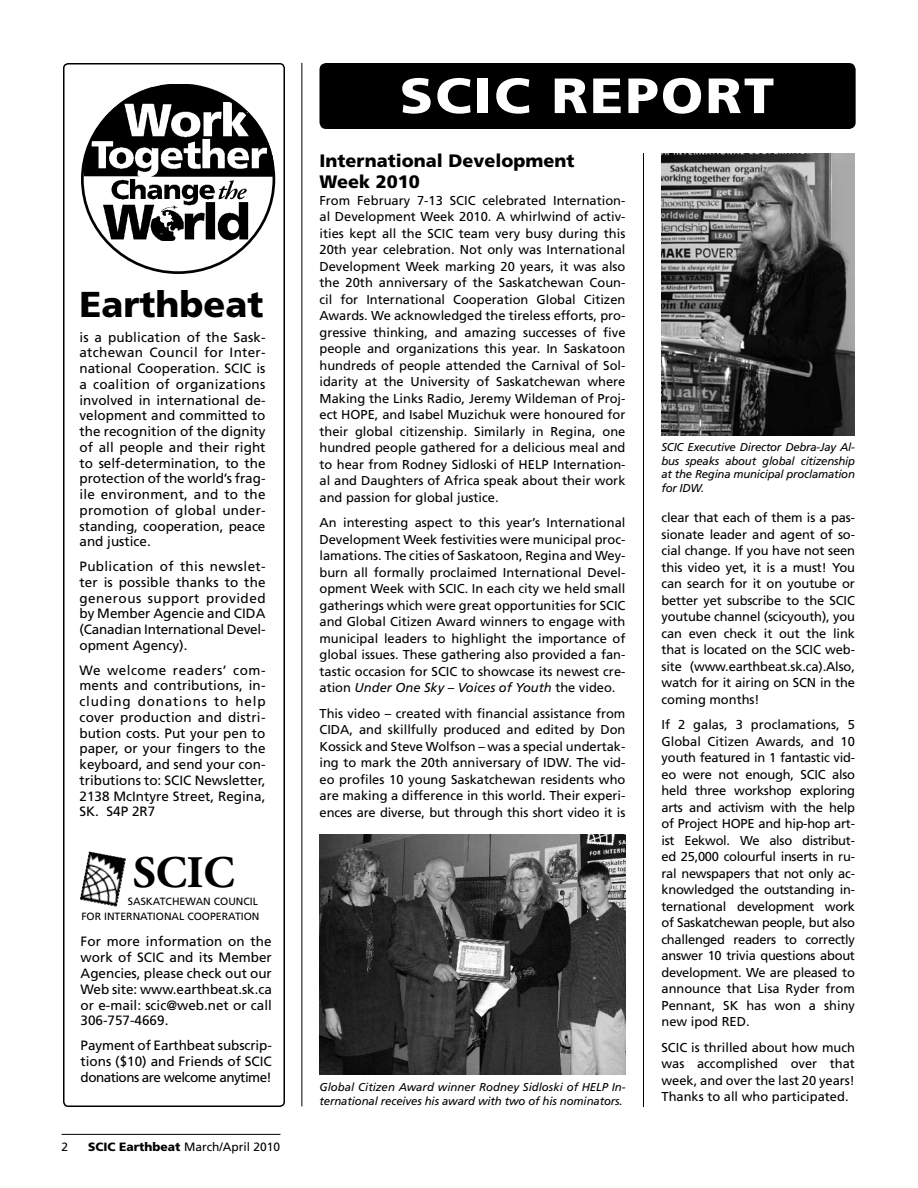
<style>
.page{position:relative;width:918px;height:1188px;background:#fff}
.page>*{position:absolute;margin:0;border:0;box-sizing:border-box;transform-origin:0 0}
.t1{font:900 49.5px "Frutiger";letter-spacing:.04em;color:#fff;scale:1.1 1}
.t2{font:700 45px "Adobe Garamond";color:#000}
.t3{font:900 36px "Frutiger";color:#000}
.t4{font:900 18px/21px "Frutiger";color:#000}
.t5{font:13.5px/15.8px "Frutiger";color:#000;text-align:justify}
.t6{font:12.9px/16.5px "Frutiger";color:#000;text-align:justify}
.t7{font:12px "Frutiger";color:#000}
.t8{font:italic 11.4px/13.6px "Frutiger";letter-spacing:-.01em;color:#000}
.t9{font:10.5px/14.2px "Frutiger";color:#000;text-align:right}
.s1{font-weight:900}
.s2{font-style:italic}
</style>
<div class="page">
<div style="left:63px;top:63px;width:222px;height:1044px;border:2px solid #000;border-radius:4px"></div>
<img style="left:80px;top:851px;width:46px;height:56px">
<img style="left:84px;top:84px;width:190px;height:157px">
<hr style="left:302px;top:63px;width:1px;height:1043px;background:#000">
<div style="left:320px;top:63px;width:536px;height:66px;background:#000;border-radius:7px"></div>
<hr style="left:62px;top:1134px;width:218px;height:1px;background:#000">
<img style="left:662px;top:153px;width:193px;height:283px">
<img style="left:320px;top:834px;width:306px;height:240px">
<hr style="left:643px;top:153px;width:1px;height:954px;background:#000">
<h3 class="t3" style="left:80px;top:283px;width:185px">Earthbeat</h3>
<p class="t5" style="left:80px;top:329px;width:188px">is a publication of the Sask&shy;atchewan Council for Inter&shy;national Cooperation. SCIC is a coalition of organizations involved in international de&shy;velopment and committed to the recognition of the dignity of all people and their right to self-determination, to the protection of the world’s frag&shy;ile environment, and to the promotion of global under&shy;standing, cooperation, peace and justice.</p>
<p class="t5" style="left:80px;top:558px;width:188px">Publication of this newslet&shy;ter is possible thanks to the generous support provided by Member Agencie and CIDA (Canadian International Devel&shy;opment Agency).</p>
<p class="t5" style="left:80px;top:662px;width:188px">We welcome readers’ com&shy;ments and contributions, in&shy;cluding donations to help cover production and distri&shy;bution costs. Put your pen to paper, or your fingers to the keyboard, and send your con&shy;tributions to: SCIC Newsletter, 2138 McIntyre Street, Regina, SK. S4P 2R7</p>
<h2 class="t2" style="left:133px;top:848px;width:103px">SCIC</h2>
<p class="t9" style="left:81px;top:894px;width:180px">SASKATCHEWAN COUNCIL<br>FOR INTERNATIONAL COOPERATION</p>
<p class="t5" style="left:81px;top:933px;width:193px">For more information on the work of SCIC and its Member Agencies, please check out our Web site: www.earthbeat.sk.ca or e-mail: scic@web.net or call 306-757-4669.</p>
<p class="t5" style="left:81px;top:1038px;width:193px">Payment of Earthbeat subscrip&shy;tions ($10) and Friends of SCIC donations are welcome anytime!</p>
<p class="t7" style="left:62px;top:1140px;width:8px">2</p>
<p class="t7" style="left:88px;top:1140px;width:194px"><span class="s1">SCIC Earthbeat</span> March/April 2010</p>
<h1 class="t1" style="left:400px;top:66px;width:342px">SCIC REPORT</h1>
<h3 class="t4" style="left:320px;top:150px;width:256px">International Development<br>Week 2010</h3>
<p class="t6" style="left:320px;top:192px;width:308px">From February 7-13 SCIC celebrated Internation&shy;al Development Week 2010. A whirlwind of activ&shy;ities kept all the SCIC team very busy during this 20th year celebration. Not only was International Development Week marking 20 years, it was also the 20th anniversary of the Saskatchewan Coun&shy;cil for International Cooperation Global Citizen Awards. We acknowledged the tireless efforts, pro&shy;gressive thinking, and amazing successes of five people and organizations this year. In Saskatoon hundreds of people attended the Carnival of Sol&shy;idarity at the University of Saskatchewan where Making the Links Radio, Jeremy Wildeman of Proj&shy;ect HOPE, and Isabel Muzichuk were honoured for their global citizenship. Similarly in Regina, one hundred people gathered for a delicious meal and to hear from Rodney Sidloski of HELP Internation&shy;al and Daughters of Africa speak about their work and passion for global justice.</p>
<p class="t6" style="left:320px;top:514px;width:308px">An interesting aspect to this year’s International Development Week festivities were municipal proc&shy;lamations. The cities of Saskatoon, Regina and Wey&shy;burn all formally proclaimed International Devel&shy;opment Week with SCIC. In each city we held small gatherings which were great opportunities for SCIC and Global Citizen Award winners to engage with municipal leaders to highlight the importance of global issues. These gathering also provided a fan&shy;tastic occasion for SCIC to showcase its newest cre&shy;ation <span class="s2">Under One Sky – Voices of Youth</span> the video.</p>
<p class="t6" style="left:320px;top:705px;width:308px">This video – created with financial assistance from CIDA, and skillfully produced and edited by Don Kossick and Steve Wolfson – was a special undertak&shy;ing to mark the 20th anniversary of IDW. The vid&shy;eo profiles 10 young Saskatchewan residents who are making a difference in this world. Their experi&shy;ences are diverse, but through this short video it is</p>
<p class="t8" style="left:320px;top:1081px;width:308px">Global Citizen Award winner Rodney Sidloski of HELP In&shy;ternational receives his award with two of his nominators.</p>
<p class="t8" style="left:662px;top:440px;width:195px;text-align:justify">SCIC Executive Director Debra-Jay Al&shy;bus speaks about global citizenship at the Regina municipal proclamation for IDW.</p>
<p class="t6" style="left:662px;top:509px;width:195px">clear that each of them is a pas&shy;sionate leader and agent of so&shy;cial change. If you have not seen this video yet, it is a must! You can search for it on youtube or better yet subscribe to the SCIC youtube channel (scicyouth), you can even check it out the link that is located on the SCIC web&shy;site (www.earthbeat.sk.ca).Also, watch for it airing on SCN in the coming months!</p>
<p class="t6" style="left:662px;top:716px;width:195px">If 2 galas, 3 proclamations, 5<br>Global Citizen Awards, and 10 youth featured in 1 fantastic vid&shy;eo were not enough, SCIC also held three workshop exploring arts and activism with the help of Project HOPE and hip-hop art&shy;ist Eekwol. We also distribut&shy;ed 25,000 colourful inserts in ru&shy;ral newspapers that not only ac&shy;knowledged the outstanding in&shy;ternational development work of Saskatchewan people, but also challenged readers to correctly answer 10 trivia questions about development. We are pleased to announce that Lisa Ryder from Pennant, SK has won a shiny new ipod RED.</p>
<p class="t6" style="left:662px;top:1039px;width:195px">SCIC is thrilled about how much was accomplished over that week, and over the last 20 years!<br>Thanks to all who participated.</p>
</div>
